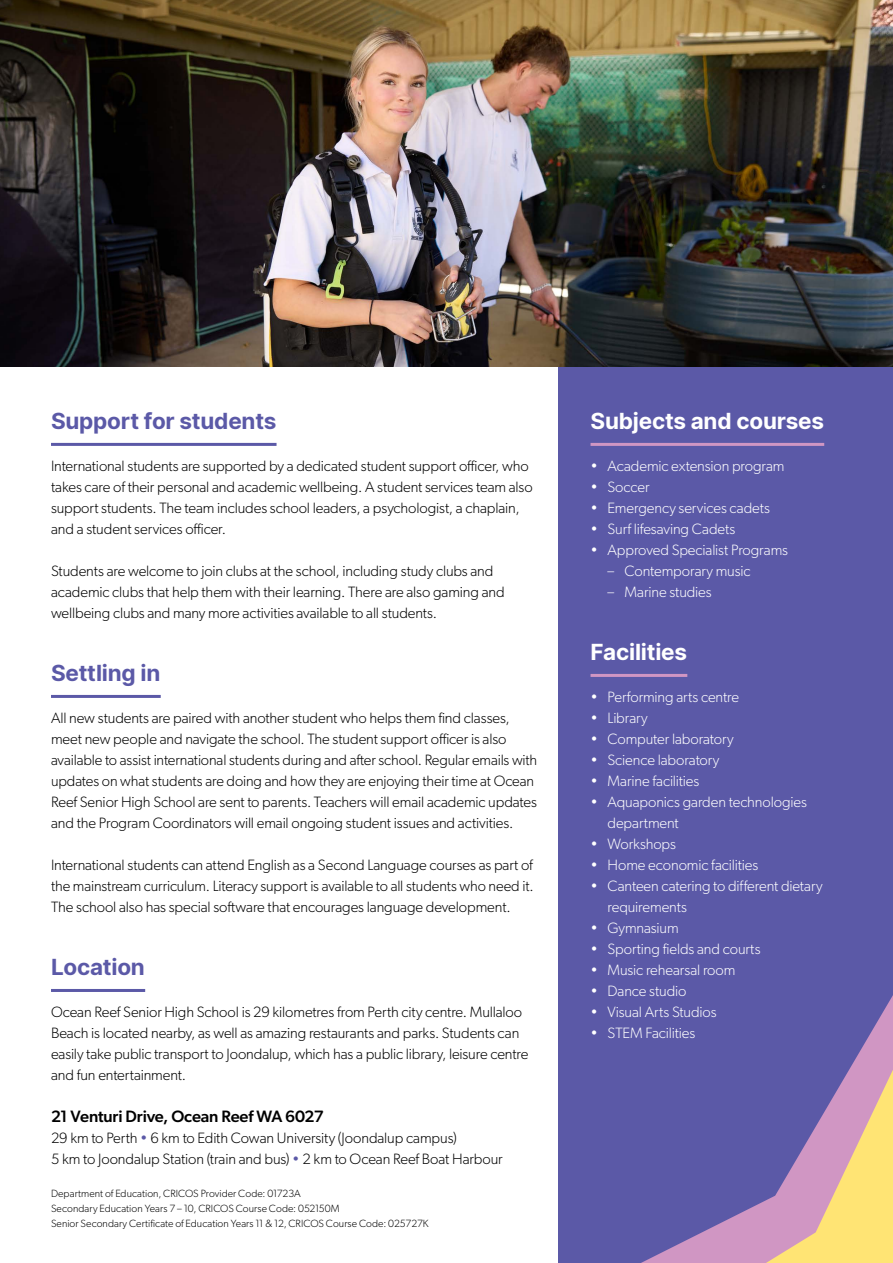
<style>
.page{position:relative;width:893px;height:1263px;background:#fff}
.page>*{position:absolute;margin:0;border:0;box-sizing:border-box;transform-origin:0 0}
.t1{font:700 22.5px "Inter";letter-spacing:-.01em;color:#5b59a7}
.t2{font:700 22.5px "Inter";letter-spacing:-.01em;color:#fff}
.t3{font:500 16.5px "Gibson";letter-spacing:-.01em;color:#000}
.t4{font:300 15px/21px "Gibson";letter-spacing:-.005em;color:#000}
.t5{font:300 15px/21px "Gibson";letter-spacing:-.005em;color:#fff}
.t6{font:300 10.5px/15px "Gibson";letter-spacing:.005em;color:#000}
.s1{color:#5b59a7}
</style>
<div class="page">
<div style="left:559px;top:0;width:334px;height:1263px;background:#5b59a7"></div>
<img style="left:0;top:0;width:893px;height:366px">
<svg style="left:641px;top:995px;width:252px;height:268px"></svg>
<svg style="left:766px;top:1070px;width:127px;height:193px"></svg>
<hr style="left:51px;top:443px;width:226px;height:3px;background:#5b59a7">
<hr style="left:51px;top:695px;width:110px;height:3px;background:#5b59a7">
<hr style="left:51px;top:989px;width:94px;height:3px;background:#5b59a7">
<hr style="left:590px;top:443px;width:234px;height:3px;background:#d096c3">
<hr style="left:590px;top:674px;width:97px;height:3px;background:#d096c3">
<h1 class="t1" style="left:51px;top:404px;width:227px">Support for students</h1>
<p class="t4" style="left:51px;top:455px;width:483px">International students are supported by a dedicated student support officer, who takes care of their personal and academic wellbeing. A student services team also support students. The team includes school leaders, a psychologist, a chaplain, and a student services officer.</p>
<p class="t4" style="left:51px;top:560px;width:455px">Students are welcome to join clubs at the school, including study clubs and academic clubs that help them with their learning. There are also gaming and wellbeing clubs and many more activities available to all students.</p>
<h1 class="t1" style="left:51px;top:656px;width:111px">Settling in</h1>
<p class="t4" style="left:51px;top:707px;width:488px">All new students are paired with another student who helps them find classes, meet new people and navigate the school. The student support officer is also available to assist international students during and after school. Regular emails with updates on what students are doing and how they are enjoying their time at Ocean Reef Senior High School are sent to parents. Teachers will email academic updates and the Program Coordinators will email ongoing student issues and activities.</p>
<p class="t4" style="left:51px;top:854px;width:484px;text-align:justify">International students can attend English as a Second Language courses as part of the mainstream curriculum. Literacy support is available to all students who need it.<br>The school also has special software that encourages language development.</p>
<h1 class="t1" style="left:51px;top:950px;width:95px">Location</h1>
<p class="t4" style="left:51px;top:1001px;width:479px">Ocean Reef Senior High School is 29 kilometres from Perth city centre. Mullaloo Beach is located nearby, as well as amazing restaurants and parks. Students can easily take public transport to Joondalup, which has a public library, leisure centre and fun entertainment.</p>
<p class="t3" style="left:51px;top:1106px;width:274px">21 Venturi Drive, Ocean Reef WA 6027</p>
<p class="t4" style="left:51px;top:1127px;width:453px">29 km to Perth <span class="s1">•</span> 6 km to Edith Cowan University (Joondalup campus)<br>5 km to Joondalup Station (train and bus) <span class="s1">•</span> 2 km to Ocean Reef Boat Harbour</p>
<p class="t6" style="left:51px;top:1186px;width:379px">Department of Education, CRICOS Provider Code: 01723A<br>Secondary Education Years 7 – 10, CRICOS Course Code: 052150M<br>Senior Secondary Certificate of Education Years 11 &amp; 12, CRICOS Course Code: 025727K</p>
<h1 class="t2" style="left:590px;top:404px;width:235px">Subjects and courses</h1>
<p class="t5" style="left:590px;top:455px;width:196px">• Academic extension program</p>
<p class="t5" style="left:590px;top:476px;width:61px">• Soccer</p>
<p class="t5" style="left:590px;top:497px;width:181px">• Emergency services cadets</p>
<p class="t5" style="left:590px;top:518px;width:146px">• Surf lifesaving Cadets</p>
<p class="t5" style="left:590px;top:539px;width:199px">• Approved Specialist Programs</p>
<p class="t5" style="left:608px;top:560px;width:144px">– Contemporary music</p>
<p class="t5" style="left:608px;top:581px;width:106px">– Marine studies</p>
<h1 class="t2" style="left:590px;top:635px;width:98px">Facilities</h1>
<p class="t5" style="left:590px;top:686px;width:150px">• Performing arts centre</p>
<p class="t5" style="left:590px;top:707px;width:59px">• Library</p>
<p class="t5" style="left:590px;top:728px;width:145px">• Computer laboratory</p>
<p class="t5" style="left:590px;top:749px;width:130px">• Science laboratory</p>
<p class="t5" style="left:590px;top:770px;width:110px">• Marine facilities</p>
<p class="t5" style="left:608px;top:791px;width:201px;text-indent:-17px">• Aquaponics garden technologies department</p>
<p class="t5" style="left:590px;top:833px;width:87px">• Workshops</p>
<p class="t5" style="left:590px;top:854px;width:169px">• Home economic facilities</p>
<p class="t5" style="left:608px;top:875px;width:216px;text-indent:-17px">• Canteen catering to different dietary requirements</p>
<p class="t5" style="left:590px;top:917px;width:90px">• Gymnasium</p>
<p class="t5" style="left:590px;top:938px;width:171px">• Sporting fields and courts</p>
<p class="t5" style="left:590px;top:959px;width:146px">• Music rehearsal room</p>
<p class="t5" style="left:590px;top:980px;width:97px">• Dance studio</p>
<p class="t5" style="left:590px;top:1001px;width:128px">• Visual Arts Studios</p>
<p class="t5" style="left:590px;top:1022px;width:106px">• STEM Facilities</p>
</div>
